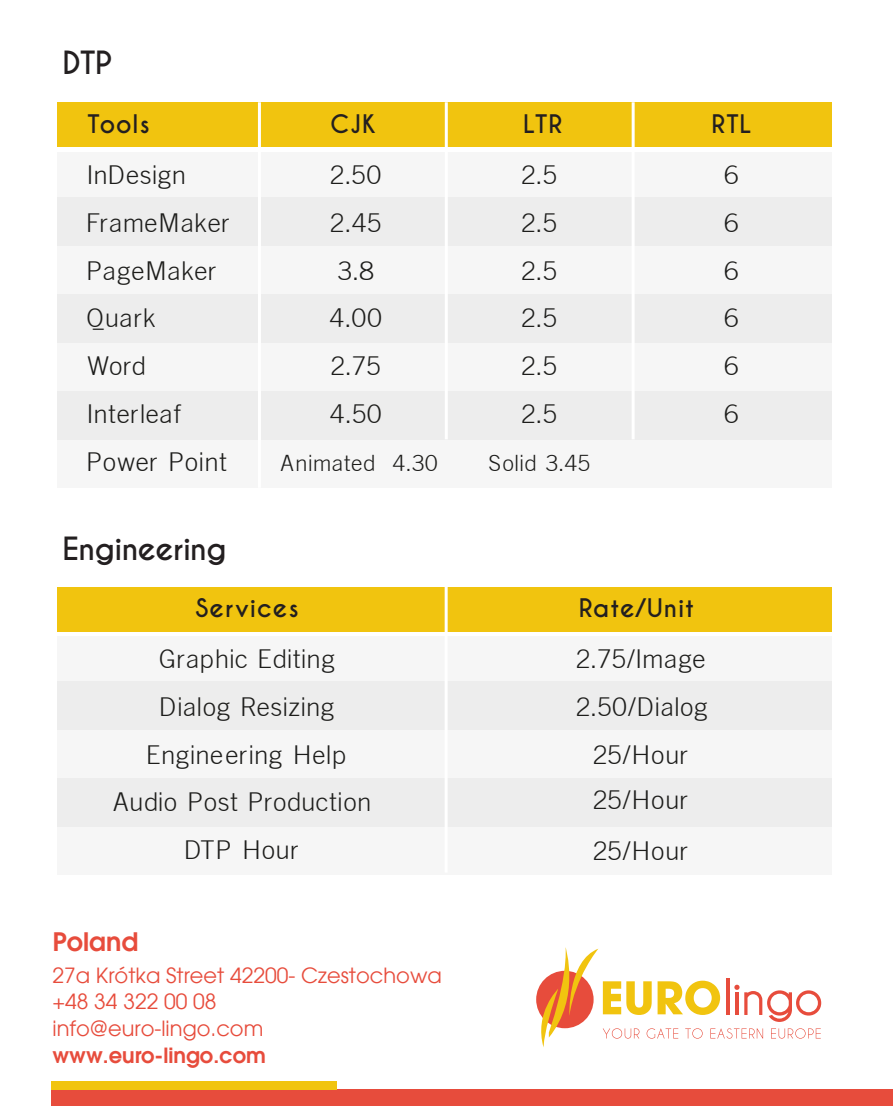
<style>
.page{position:relative;width:893px;height:1106px;background:#fff}
.page>*{position:absolute;margin:0;border:0;box-sizing:border-box;transform-origin:0 0}
.t1{font:700 30px "Caviar Dreams";letter-spacing:-.025em;color:#231f20}
.t2{font:25.95px/47.7px "Tradition Sans X Light";letter-spacing:.05em;color:#1d1d1b;text-align:center}
.t3{font:600 25.5px "Avant Garde LT";color:#e74c3c}
.t4{font:700 24px "Caviar Dreams";letter-spacing:.035em;color:#231f20}
.t5{font:22.5px "Tradition Sans X Light";letter-spacing:.05em;color:#1d1d1b}
.t6{font:21px/26.8px "Avant Garde LT";color:#e74c3c}
.t7{font:600 21px "Avant Garde LT";color:#e74c3c}
</style>
<div class="page">
<div style="left:57px;top:152px;width:775px;height:336px;background:#f6f6f6"></div>
<div style="left:57px;top:197px;width:775px;height:49px;background:#ededed"></div>
<div style="left:57px;top:294px;width:775px;height:48px;background:#ededed"></div>
<div style="left:57px;top:390px;width:775px;height:49px;background:#ededed"></div>
<div style="left:57px;top:102px;width:775px;height:45px;background:#f1c40f"></div>
<div style="left:57px;top:587px;width:775px;height:45px;background:#f1c40f"></div>
<hr style="left:258px;top:102px;width:3px;height:386px;background:#fff">
<hr style="left:445px;top:102px;width:3px;height:337px;background:#fff">
<hr style="left:632px;top:102px;width:3px;height:337px;background:#fff">
<div style="left:57px;top:636px;width:775px;height:238px;background:#f6f6f6"></div>
<div style="left:57px;top:681px;width:775px;height:48px;background:#ededed"></div>
<div style="left:57px;top:777px;width:775px;height:49px;background:#ededed"></div>
<hr style="left:445px;top:581px;width:3px;height:291px;background:#fff">
<div style="left:52px;top:1089px;width:841px;height:17px;background:#e74c3c"></div>
<div style="left:52px;top:1081px;width:285px;height:8px;background:#f1c40f"></div>
<svg style="left:536px;top:947px;width:285px;height:100px"></svg>
<p class="t1" style="left:63px;top:44px;width:51px">DTP</p>
<p class="t4" style="left:88px;top:110px;width:64px">Tools</p>
<p class="t4" style="left:330px;top:110px;width:48px">CJK</p>
<p class="t4" style="left:523px;top:110px;width:40px">LTR</p>
<p class="t4" style="left:711px;top:110px;width:41px">RTL</p>
<p class="t2" style="left:88px;top:151px;width:99px">InDesign</p>
<p class="t2" style="left:330px;top:151px;width:54px">2.50<br>2.45<br>3.8<br>4.00<br>2.75<br>4.50</p>
<p class="t2" style="left:522px;top:151px;width:36px">2.5</p>
<p class="t2" style="left:724px;top:151px;width:15px;text-align:justify">6<br>6<br>6<br>6<br>6<br>6</p>
<p class="t2" style="left:522px;top:198px;width:36px;text-align:justify">2.5<br>2.5<br>2.5<br>2.5<br>2.5</p>
<p class="t2" style="left:88px;top:198px;width:144px;text-align:left">FrameMaker<br>PageMaker<br>Quark<br>Word<br>Interleaf<br>Power Point</p>
<p class="t5" style="left:281px;top:449px;width:158px">Animated 4.30</p>
<p class="t5" style="left:489px;top:449px;width:103px">Solid 3.45</p>
<p class="t1" style="left:63px;top:530px;width:166px">Engineering</p>
<p class="t4" style="left:196px;top:593px;width:105px">Services</p>
<p class="t4" style="left:579px;top:593px;width:117px">Rate/Unit</p>
<p class="t2" style="left:159px;top:634px;width:177px">Graphic Editing</p>
<p class="t2" style="left:576px;top:634px;width:133px">2.75/Image<br>2.50/Dialog<br>25/Hour</p>
<p class="t2" style="left:593px;top:773px;width:97px;line-height:51.3px;text-align:left">25/Hour<br>25/Hour</p>
<p class="t2" style="left:113px;top:682px;width:259px">Dialog Resizing<br>Engineering Help<br>Audio Post Production<br>DTP Hour</p>
<p class="t3" style="left:53px;top:925px;width:87px">Poland</p>
<p class="t6" style="left:53px;top:961px;width:391px">27a Krótka Street 42200- Czestochowa +48 34 322 00 08<br>info@euro-lingo.com</p>
<p class="t7" style="left:53px;top:1041px;width:215px">www.euro-lingo.com</p>
</div>
